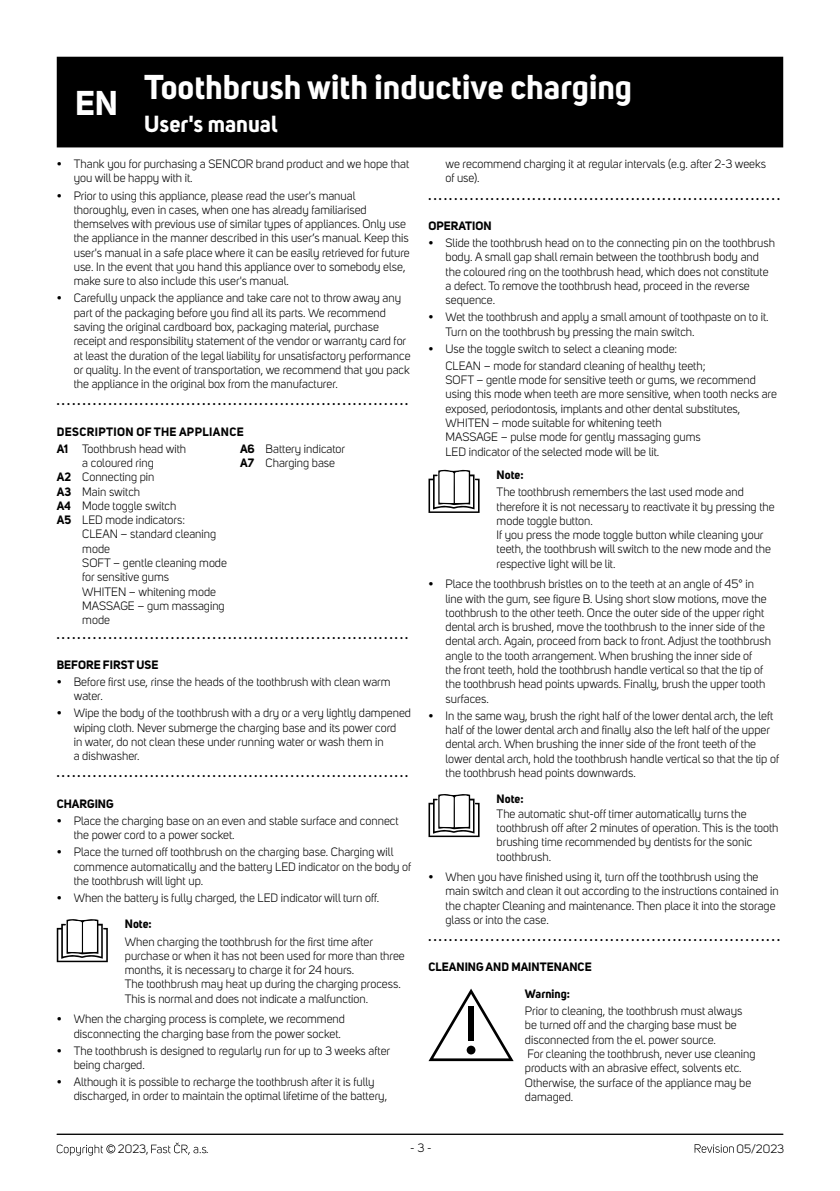
<style>
.page{position:relative;width:840px;height:1191px;background:#fff}
.page>*{position:absolute;margin:0;border:0;box-sizing:border-box;transform-origin:0 0}
.t1{font:700 34px "Uni Sans";color:#fff}
.t2{font:700 23px "Uni Sans";color:#fff}
.t3{font:12px/14.2px "Uni Sans";color:#000}
.t4{font:700 12px "Uni Sans";color:#000}
.t5{font:700 12px/17.2px "Uni Sans";letter-spacing:.03em;color:#000}
.s1{font-weight:400}
.s2{font-weight:700}
</style>
<div class="page">
<hr style="left:57px;top:1133px;width:725px;height:1px;background:#000">
<svg style="left:694px;top:1144px;width:39px;height:8px"></svg>
<svg style="left:57px;top:1144px;width:58px;height:11px"></svg>
<svg style="left:151px;top:1142px;width:55px;height:12px"></svg>
<svg style="left:57px;top:919px;width:51px;height:43px"></svg>
<svg style="left:428px;top:470px;width:51px;height:43px"></svg>
<svg style="left:428px;top:794px;width:51px;height:43px"></svg>
<svg style="left:428px;top:988px;width:85px;height:73px"></svg>
<div style="left:468px;top:1006px;width:5px;height:35px;background:#000"></div>
<div style="left:466px;top:1045px;width:9px;height:9px;background:#000;border-radius:50%"></div>
<div style="left:57px;top:57px;width:725px;height:90px;background:#000"></div>
<h1 class="t1" style="left:75px;top:82px;width:44px">EN</h1>
<h1 class="t1" style="left:144px;top:66px;width:489px">Toothbrush with inductive charging</h1>
<h2 class="t2" style="left:144px;top:110px;width:135px">User's manual</h2>
<p class="t3" style="left:74px;top:157px;width:337px;text-indent:-17px">• Thank you for purchasing a SENCOR brand product and we hope that you will be happy with it.</p>
<p class="t3" style="left:74px;top:188px;width:337px;text-indent:-17px">• Prior to using this appliance, please read the user's manual thoroughly, even in cases, when one has already familiarised themselves with previous use of similar types of appliances. Only use the appliance in the manner described in this user’s manual. Keep this user's manual in a safe place where it can be easily retrieved for future use. In the event that you hand this appliance over to somebody else, make sure to also include this user's manual.</p>
<p class="t3" style="left:74px;top:291px;width:338px;text-indent:-17px">• Carefully unpack the appliance and take care not to throw away any part of the packaging before you find all its parts. We recommend saving the original cardboard box, packaging material, purchase receipt and responsibility statement of the vendor or warranty card for at least the duration of the legal liability for unsatisfactory performance or quality. In the event of transportation, we recommend that you pack the appliance in the original box from the manufacturer.</p>
<p class="t4" style="left:57px;top:393px;width:353px">. . . . . . . . . . . . . . . . . . . . . . . . . . . . . . . . . . . . . . . . . . . . . . . . . . . . . . . . . . . . . . . . . . . .</p>
<p class="t5" style="left:57px;top:423px;width:188px">DESCRIPTION OF THE APPLIANCE<br>A1 <span class="s1">Toothbrush head with</span></p>
<p class="t3" style="left:82px;top:456px;width:73px">a coloured ring</p>
<p class="t3" style="left:57px;top:470px;width:99px"><span class="s2">A2</span> Connecting pin</p>
<p class="t3" style="left:57px;top:484px;width:85px"><span class="s2">A3</span> Main switch</p>
<p class="t3" style="left:57px;top:499px;width:121px"><span class="s2">A4</span> Mode toggle switch</p>
<p class="t3" style="left:57px;top:513px;width:130px"><span class="s2">A5</span> LED mode indicators:</p>
<p class="t3" style="left:82px;top:527px;width:135px">CLEAN – standard cleaning</p>
<p class="t3" style="left:82px;top:541px;width:29px">mode</p>
<p class="t3" style="left:82px;top:556px;width:146px">SOFT – gentle cleaning mode</p>
<p class="t3" style="left:82px;top:570px;width:88px">for sensitive gums</p>
<p class="t3" style="left:82px;top:584px;width:135px">WHITEN – whitening mode</p>
<p class="t3" style="left:82px;top:598px;width:144px">MASSAGE – gum massaging</p>
<p class="t3" style="left:82px;top:613px;width:29px">mode</p>
<p class="t3" style="left:240px;top:441px;width:106px"><span class="s2">A6</span> Battery indicator<br><span class="s2">A7</span> Charging base</p>
<p class="t4" style="left:57px;top:627px;width:353px">. . . . . . . . . . . . . . . . . . . . . . . . . . . . . . . . . . . . . . . . . . . . . . . . . . . . . . . . . . . . . . . . . . . .</p>
<p class="t4" style="left:57px;top:657px;width:103px">BEFORE FIRST USE</p>
<p class="t3" style="left:74px;top:675px;width:318px;text-indent:-17px">• Before first use, rinse the heads of the toothbrush with clean warm water.</p>
<p class="t3" style="left:74px;top:706px;width:338px;text-indent:-17px">• Wipe the body of the toothbrush with a dry or a very lightly dampened wiping cloth. Never submerge the charging base and its power cord<br>in water, do not clean these under running water or wash them in<br>a dishwasher.</p>
<p class="t4" style="left:57px;top:765px;width:353px">. . . . . . . . . . . . . . . . . . . . . . . . . . . . . . . . . . . . . . . . . . . . . . . . . . . . . . . . . . . . . . . . . . . .</p>
<p class="t4" style="left:57px;top:796px;width:58px">CHARGING</p>
<p class="t3" style="left:74px;top:813px;width:326px;text-indent:-17px">• Place the charging base on an even and stable surface and connect the power cord to a power socket.</p>
<p class="t3" style="left:74px;top:845px;width:339px;text-indent:-17px">• Place the turned off toothbrush on the charging base. Charging will commence automatically and the battery LED indicator on the body of the toothbrush will light up.</p>
<p class="t3" style="left:57px;top:890px;width:324px">• When the battery is fully charged, the LED indicator will turn off.</p>
<p class="t4" style="left:125px;top:916px;width:28px">Note:</p>
<p class="t3" style="left:125px;top:934px;width:281px">When charging the toothbrush for the first time after purchase or when it has not been used for more than three months, it is necessary to charge it for 24 hours.<br>The toothbrush may heat up during the charging process.<br>This is normal and does not indicate a malfunction.</p>
<p class="t3" style="left:74px;top:1012px;width:272px;text-indent:-17px">• When the charging process is complete, we recommend disconnecting the charging base from the power socket.</p>
<p class="t3" style="left:74px;top:1043px;width:318px;text-indent:-17px">• The toothbrush is designed to regularly run for up to 3 weeks after being charged.</p>
<p class="t3" style="left:74px;top:1075px;width:315px;text-indent:-17px">• Although it is possible to recharge the toothbrush after it is fully discharged, in order to maintain the optimal lifetime of the battery,</p>
<p class="t3" style="left:445px;top:157px;width:322px">we recommend charging it at regular intervals (e.g. after 2-3 weeks of use).</p>
<p class="t4" style="left:428px;top:188px;width:353px">. . . . . . . . . . . . . . . . . . . . . . . . . . . . . . . . . . . . . . . . . . . . . . . . . . . . . . . . . . . . . . . . . . . .</p>
<p class="t4" style="left:428px;top:218px;width:65px">OPERATION</p>
<p class="t3" style="left:445px;top:236px;width:331px;text-indent:-17px">• Slide the toothbrush head on to the connecting pin on the toothbrush body. A small gap shall remain between the toothbrush body and the coloured ring on the toothbrush head, which does not constitute a defect. To remove the toothbrush head, proceed in the reverse sequence.</p>
<p class="t3" style="left:445px;top:310px;width:324px;text-indent:-17px">• Wet the toothbrush and apply a small amount of toothpaste on to it.<br>Turn on the toothbrush by pressing the main switch.</p>
<p class="t3" style="left:445px;top:340px;width:261px;line-height:17.2px;text-indent:-17px">• Use the toggle switch to select a cleaning mode:<br>CLEAN – mode for standard cleaning of healthy teeth;</p>
<p class="t3" style="left:445px;top:373px;width:333px">SOFT – gentle mode for sensitive teeth or gums, we recommend using this mode when teeth are more sensitive, when tooth necks are exposed, periodontosis, implants and other dental substitutes, WHITEN – mode suitable for whitening teeth<br>MASSAGE – pulse mode for gently massaging gums<br>LED indicator of the selected mode will be lit.</p>
<p class="t4" style="left:496px;top:467px;width:28px">Note:</p>
<p class="t3" style="left:496px;top:485px;width:279px">The toothbrush remembers the last used mode and therefore it is not necessary to reactivate it by pressing the mode toggle button.<br>If you press the mode toggle button while cleaning your teeth, the toothbrush will switch to the new mode and the respective light will be lit.</p>
<p class="t3" style="left:445px;top:577px;width:327px;text-indent:-17px">• Place the toothbrush bristles on to the teeth at an angle of 45° in line with the gum, see figure B. Using short slow motions, move the toothbrush to the other teeth. Once the outer side of the upper right dental arch is brushed, move the toothbrush to the inner side of the dental arch. Again, proceed from back to front. Adjust the toothbrush angle to the tooth arrangement. When brushing the inner side of<br>the front teeth, hold the toothbrush handle vertical so that the tip of the toothbrush head points upwards. Finally, brush the upper tooth surfaces.</p>
<p class="t3" style="left:445px;top:708px;width:335px;text-indent:-17px">• In the same way, brush the right half of the lower dental arch, the left half of the lower dental arch and finally also the left half of the upper dental arch. When brushing the inner side of the front teeth of the lower dental arch, hold the toothbrush handle vertical so that the tip of the toothbrush head points downwards.</p>
<p class="t4" style="left:496px;top:791px;width:28px">Note:</p>
<p class="t3" style="left:496px;top:806px;width:283px">The automatic shut-off timer automatically turns the toothbrush off after 2 minutes of operation. This is the tooth brushing time recommended by dentists for the sonic toothbrush.</p>
<p class="t3" style="left:445px;top:870px;width:334px;text-indent:-17px">• When you have finished using it, turn off the toothbrush using the main switch and clean it out according to the instructions contained in the chapter Cleaning and maintenance. Then place it into the storage glass or into the case.</p>
<p class="t4" style="left:428px;top:929px;width:353px">. . . . . . . . . . . . . . . . . . . . . . . . . . . . . . . . . . . . . . . . . . . . . . . . . . . . . . . . . . . . . . . . . . . .</p>
<p class="t4" style="left:428px;top:959px;width:164px">CLEANING AND MAINTENANCE</p>
<p class="t4" style="left:524px;top:986px;width:47px">Warning:</p>
<p class="t3" style="left:524px;top:1004px;width:232px">Prior to cleaning, the toothbrush must always be turned off and the charging base must be disconnected from the el. power source.<br>For cleaning the toothbrush, never use cleaning products with an abrasive effect, solvents etc.<br>Otherwise, the surface of the appliance may be damaged.</p>
<p class="t3" style="left:118px;top:1142px;width:32px">2023,</p>
<p class="t3" style="left:206px;top:1142px;width:4px">.</p>
<p class="t3" style="left:410px;top:1140px;width:23px">- 3 -</p>
<p class="t3" style="left:736px;top:1141px;width:49px">05/2023</p>
</div>
